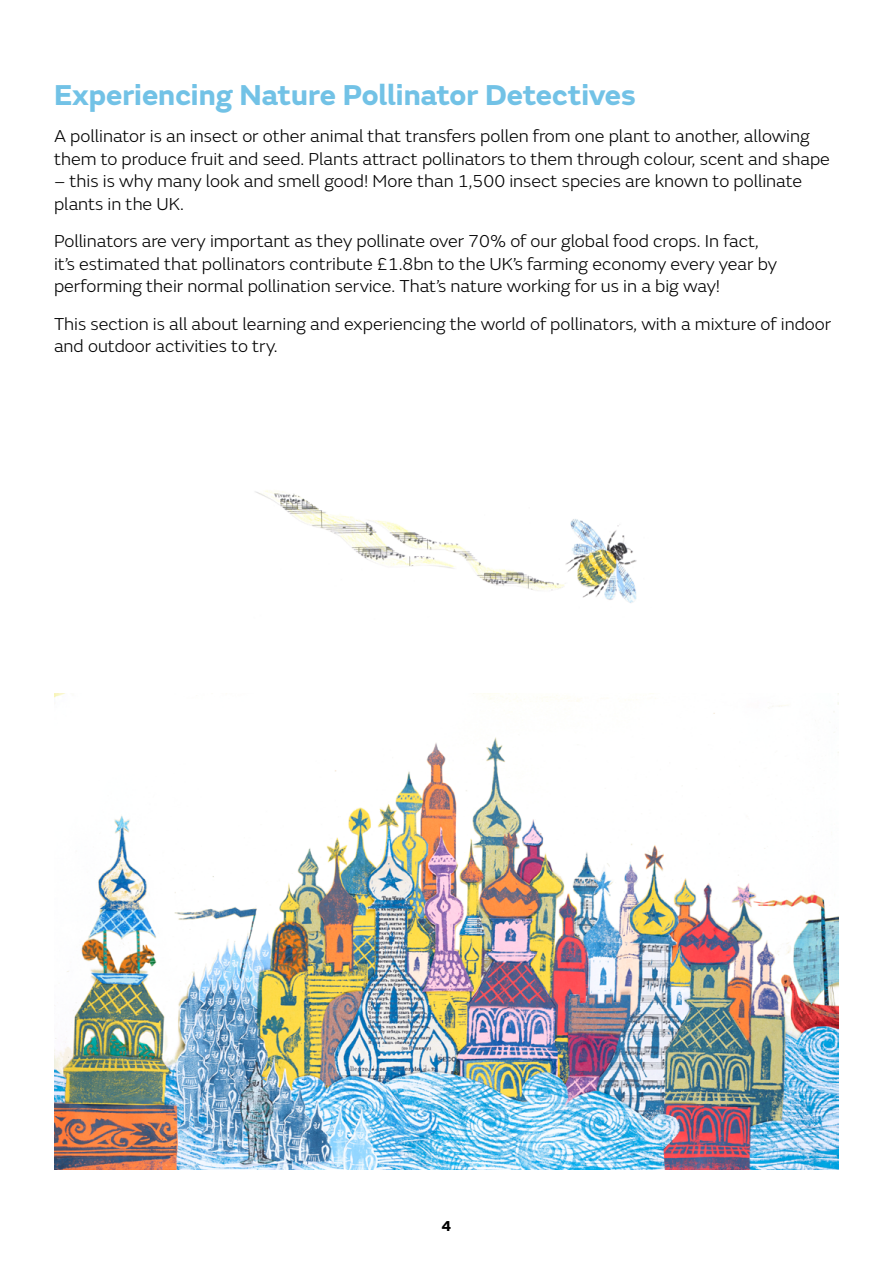
<style>
.page{position:relative;width:893px;height:1263px;background:#fff}
.page>*{position:absolute;margin:0;border:0;box-sizing:border-box;transform-origin:0 0}
.t1{font:700 30px "FS Emeric";color:#72c2e6}
.t2{font:300 18px/22.5px "FS Emeric";color:#000}
.t3{font:700 15px "FS Emeric";color:#000}
</style>
<div class="page">
<img style="left:55px;top:693px;width:783px;height:476px">
<img style="left:255px;top:490px;width:382px;height:113px">
<h1 class="t1" style="left:54px;top:71px;width:583px">Experiencing Nature Pollinator Detectives</h1>
<p class="t2" style="left:54px;top:124px;width:777px">A pollinator is an insect or other animal that transfers pollen from one plant to another, allowing them to produce fruit and seed. Plants attract pollinators to them through colour, scent and shape</p>
<p class="t2" style="left:54px;top:169px;width:750px">– this is why many look and smell good! More than 1,500 insect species are known to pollinate plants in the UK.</p>
<p class="t2" style="left:54px;top:229px;width:724px">Pollinators are very important as they pollinate over 70% of our global food crops. In fact, it’s estimated that pollinators contribute £1.8bn to the UK’s farming economy every year by performing their normal pollination service. That’s nature working for us in a big way!</p>
<p class="t2" style="left:54px;top:312px;width:779px">This section is all about learning and experiencing the world of pollinators, with a mixture of indoor and outdoor activities to try.</p>
<p class="t3" style="left:441px;top:1214px;width:11px">4</p>
</div>
